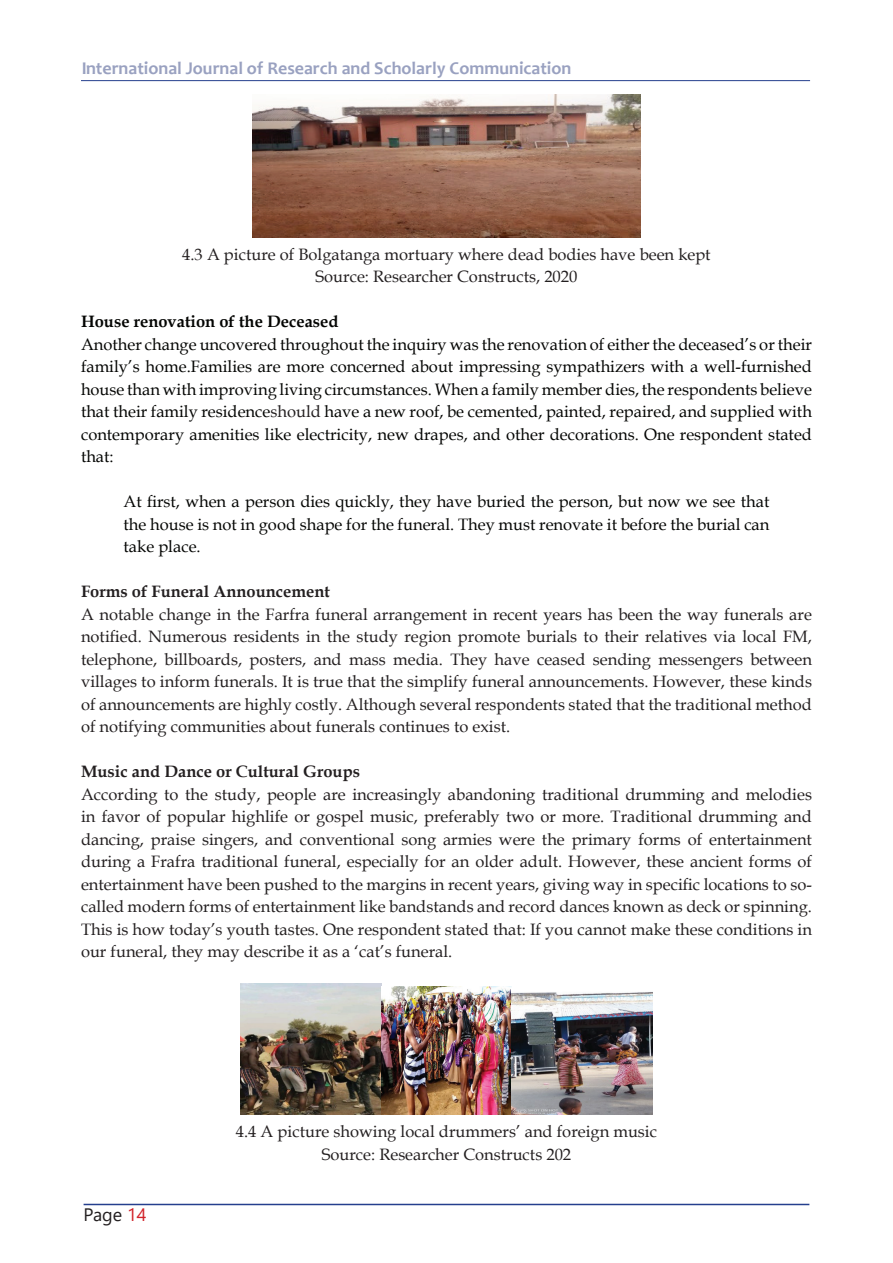
<style>
.page{position:relative;width:893px;height:1263px;background:#fff}
.page>*{position:absolute;margin:0;border:0;box-sizing:border-box;transform-origin:0 0}
.t1{font:700 18px "Candara";color:#253679}
.t2{font:18px "Segoe UI";color:#231f20}
.t3{font:16.5px/22.5px "Book Antiqua";color:#231f20;text-align:center}
.t4{font:16.5px/22.5px "Book Antiqua";color:#040503;text-align:justify}
.t5{font:700 16.5px "Book Antiqua";color:#231f20}
.t6{font:700 16.5px "Book Antiqua";color:#040503}
.s1{color:#231f20}
.s2{color:#d1232a}
</style>
<div class="page">
<hr style="left:84px;top:1204px;width:725px;height:1px;background:#253f8e">
<hr style="left:81px;top:80px;width:729px;height:1px;background:#253f8e">
<img style="left:252px;top:94px;width:389px;height:143px">
<img style="left:240px;top:983px;width:141px;height:131px">
<img style="left:381px;top:987px;width:130px;height:127px">
<img style="left:511px;top:992px;width:141px;height:122px">
<p class="t1" style="left:81px;top:57px;width:492px">International Journal of Research and Scholarly Communication</p>
<p class="t3" style="left:182px;top:242px;width:530px">4.3 A picture of Bolgatanga mortuary where dead bodies have been kept<br>Source: Researcher Constructs, 2020</p>
<p class="t6" style="left:81px;top:310px;width:259px">House renovation of the Deceased</p>
<p class="t4" style="left:81px;top:332px;width:732px">Another change uncovered throughout the inquiry was the renovation of either the deceased’s or their family’s home.Families are more concerned about impressing sympathizers with a well-furnished house than with improving living circumstances. When a family member dies, the respondents believe that their family residence<span class="s1">should</span> have a new roof, be cemented, painted, repaired, and supplied with contemporary amenities like electricity, new drapes, and other decorations. One respondent stated that:</p>
<p class="t4" style="left:124px;top:490px;width:647px">At first, when a person dies quickly, they have buried the person, but now we see that the house is not in good shape for the funeral. They must renovate it before the burial can take place.</p>
<p class="t5" style="left:81px;top:580px;width:250px">Forms of Funeral Announcement</p>
<p class="t3" style="left:81px;top:602px;width:732px;text-align:justify">A notable change in the Farfra funeral arrangement in recent years has been the way funerals are notified. Numerous residents in the study region promote burials to their relatives via local FM, telephone, billboards, posters, and mass media. They have ceased sending messengers between villages to inform funerals. It is true that the simplify funeral announcements. However, these kinds of announcements are highly costly. Although several respondents stated that the traditional method of notifying communities about funerals continues to exist.</p>
<p class="t5" style="left:81px;top:760px;width:281px">Music and Dance or Cultural Groups</p>
<p class="t3" style="left:81px;top:782px;width:732px;text-align:justify">According to the study, people are increasingly abandoning traditional drumming and melodies in favor of popular highlife or gospel music, preferably two or more. Traditional drumming and dancing, praise singers, and conventional song armies were the primary forms of entertainment during a Frafra traditional funeral, especially for an older adult. However, these ancient forms of entertainment have been pushed to the margins in recent years, giving way in specific locations to so&shy;called modern forms of entertainment like bandstands and record dances known as deck or spinning.<br>This is how today’s youth tastes. One respondent stated that: If you cannot make these conditions in our funeral, they may describe it as a ‘cat’s funeral.</p>
<p class="t2" style="left:84px;top:1198px;width:64px">Page <span class="s2">14</span></p>
<p class="t3" style="left:236px;top:1120px;width:423px">4.4 A picture showing local drummers’ and foreign music<br>Source: Researcher Constructs 202</p>
</div>
